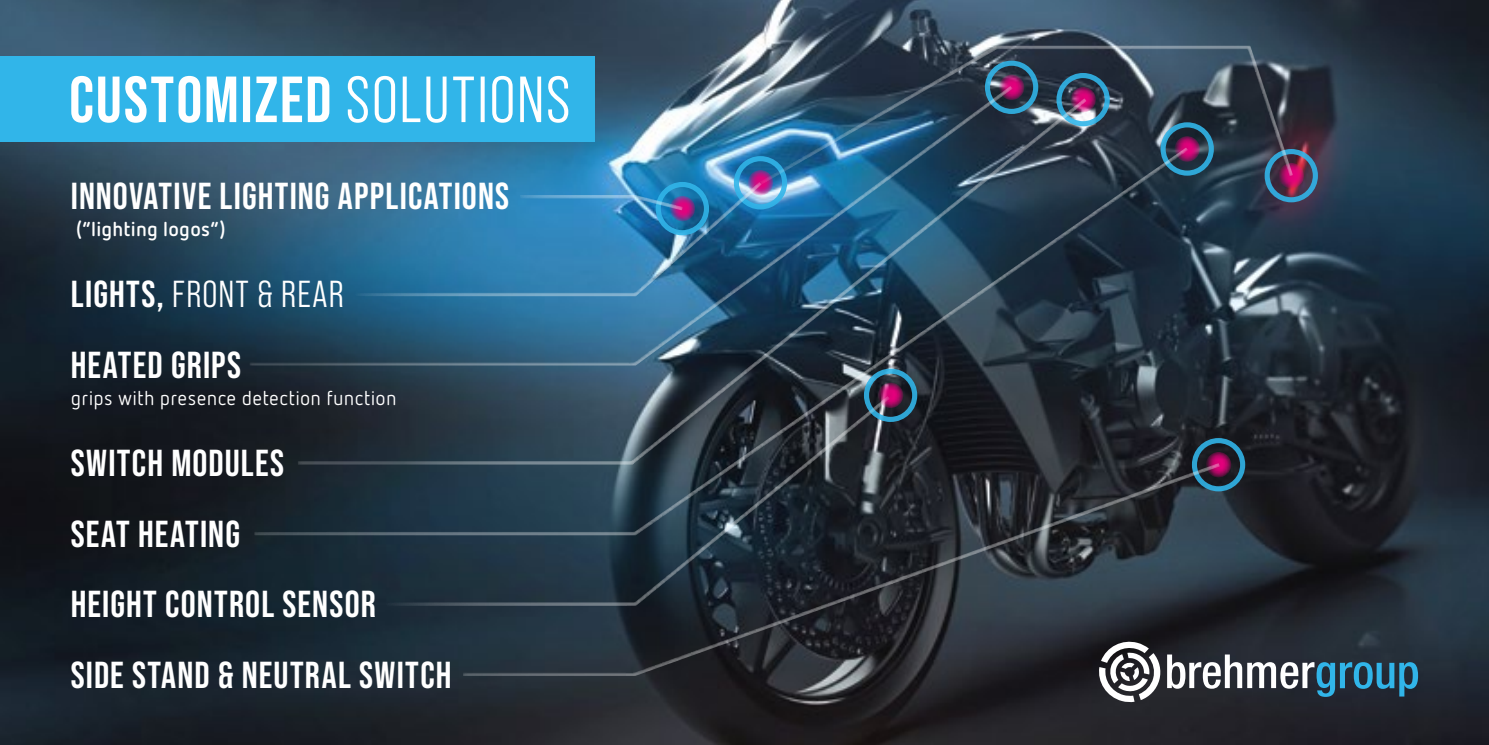
<style>
.page{position:relative;width:1489px;height:745px;background:#fff}
.page>*{position:absolute;margin:0;border:0;box-sizing:border-box;transform-origin:0 0}
.t1{font:700 37.5px/70.8px "Bebas Neue Pro";letter-spacing:.03em;color:#fff}
.t2{font:37.5px "Bebas Neue Pro Middle";letter-spacing:.035em;color:#fff}
.t3{font:20px "Netto Pro";letter-spacing:.02em;color:#fff}
.t4{font:700 20px "Netto Pro";letter-spacing:.015em;color:#fff}
.s1{font-family:"Bebas Neue Pro";font-weight:700}
</style>
<div class="page">
<img style="left:0;top:0;width:1488px;height:744px">
<div style="left:1191px;top:438px;width:54px;height:53px;border:5px solid #31b5e9;border-radius:50%"></div>
<svg style="left:1205px;top:451px;width:26px;height:26px"></svg>
<div style="left:1264px;top:149px;width:53px;height:53px;border:5px solid #31b5e9;border-radius:50%"></div>
<svg style="left:1278px;top:163px;width:25px;height:25px"></svg>
<div style="left:0;top:57px;width:594px;height:85px;background:#31b5e9"></div>
<svg style="left:71px;top:76px;width:497px;height:47px"></svg>
<svg style="left:1096px;top:638px;width:321px;height:64px;background:#43535f"></svg>
<svg style="left:247px;top:83px;width:510px;height:284px"></svg>
<svg style="left:295px;top:96px;width:462px;height:49px"></svg>
<svg style="left:252px;top:145px;width:938px;height:392px;background:#28465c"></svg>
<img style="left:757px;top:44px;width:538px;height:143px">
<svg style="left:460px;top:460px;width:762px;height:217px;background:#2d333b"></svg>
<svg style="left:353px;top:179px;width:410px;height:119px;background:#317aaa"></svg>
<svg style="left:382px;top:393px;width:510px;height:214px;background:#283743"></svg>
<p class="t1" style="left:71px;top:160px;width:439px">INNOVATIVE LIGHTING APPLICATIONS</p>
<p class="t4" style="left:76px;top:216px;width:151px">(“lighting logos”)</p>
<p class="t2" style="left:71px;top:273px;width:274px"><span class="s1">LIGHTS,</span> FRONT &amp; REAR</p>
<p class="t1" style="left:71px;top:329px;width:172px">HEATED GRIPS</p>
<p class="t3" style="left:71px;top:385px;width:327px">grips with presence detection function</p>
<p class="t1" style="left:71px;top:426px;width:215px">SWITCH MODULES</p>
<p class="t1" style="left:71px;top:497px;width:306px">SEAT HEATING<br>HEIGHT CONTROL SENSOR</p>
<p class="t1" style="left:71px;top:639px;width:382px">SIDE STAND &amp; NEUTRAL SWITCH</p>
</div>
